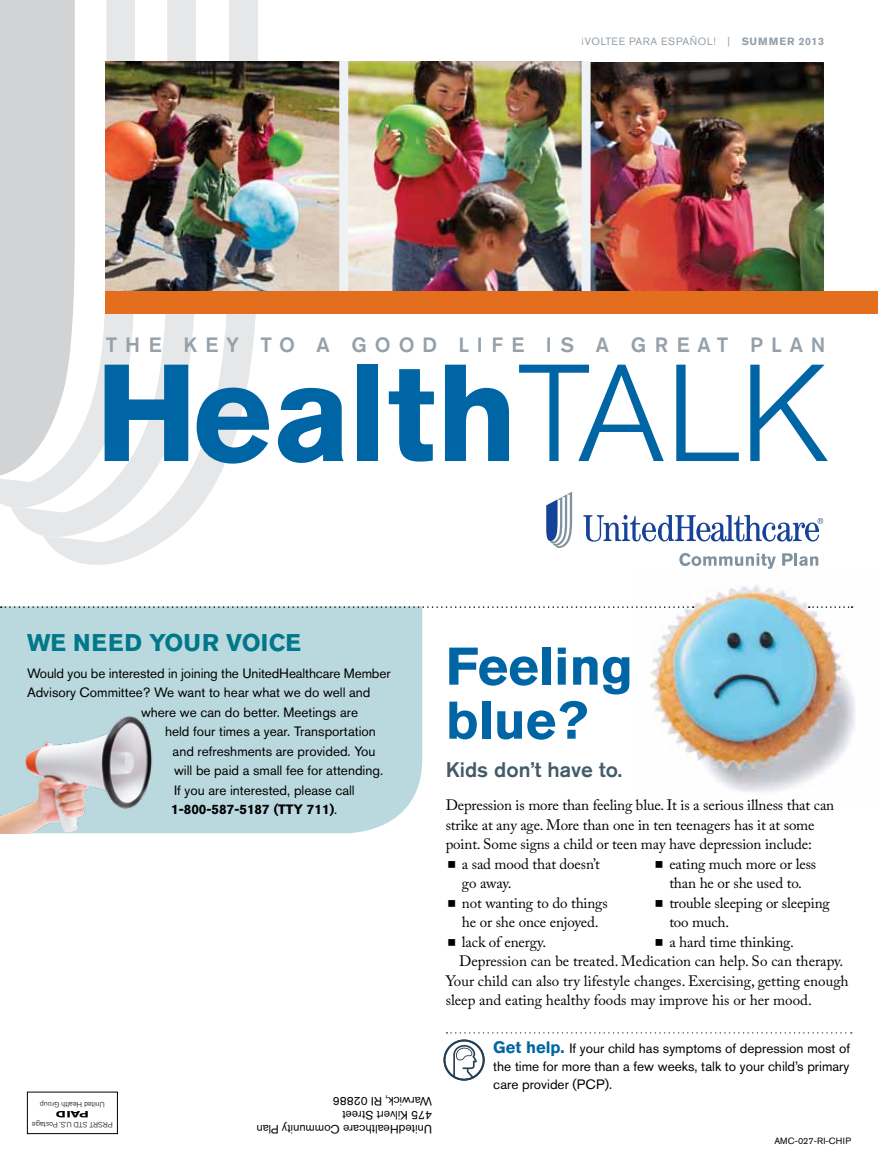
<style>
.page{position:relative;width:878px;height:1161px;background:#fff}
.page>*{position:absolute;margin:0;border:0;box-sizing:border-box;transform-origin:0 0}
.t1{font:700 136.5px "Akzidenz Grotesk BE";color:#0065a4}
.t2{font:700 52.5px/54px "Akzidenz Grotesk BE";color:#0065a4}
.t3{font:700 24px "Akzidenz Grotesk BE";color:#00788a}
.t4{font:500 21px "Akzidenz Grotesk BE";color:#425a69}
.t5{font:500 20.55px "Akzidenz Grotesk BE";letter-spacing:.39em;color:#95a0a9}
.t6{font:15px "Adobe Caslon Pro";letter-spacing:-.01em;color:#000}
.t7{font:13.5px/18px "Akzidenz Grotesk BE";color:#000;text-align:justify}
.t8{font:700 13.5px "Akzidenz Grotesk BE";color:#000}
.t9{font:12px/14.2px "Akzidenz Grotesk BE";color:#000}
.t10{font:10.5px "Akzidenz Grotesk BE";letter-spacing:.07em;color:#95a0a9}
.t11{font:700 10.5px "Akzidenz Grotesk BE";letter-spacing:.08em;color:#95a0a9}
.t12{font:9px "Akzidenz Grotesk BE";letter-spacing:.02em;color:#000}
.t13{font:700 9px "Akzidenz Grotesk BE";color:#000;scale:1.5 1}
.t14{font:300 7.5px "Akzidenz Grotesk BE";color:#000}
.s1{font-weight:400}
.s2{font-weight:300}
.s3{font-weight:700;font-size:16.5px;color:#0065a4}
</style>
<div class="page">
<img style="left:650px;top:585px;width:205px;height:208px">
<div style="left:0;top:606px;width:422px;height:227px;background:#bad9df"></div>
<svg style="left:1px;top:606px;width:692px;height:2px"></svg>
<svg style="left:808px;top:606px;width:44px;height:2px"></svg>
<svg style="left:443px;top:1032px;width:408px;height:49px"></svg>
<img style="left:0;top:716px;width:176px;height:117px">
<div style="left:27px;top:1092px;width:91px;height:42px;border:1px solid #000"></div>
<div style="left:0;top:0;width:11px;height:507px;background:#d1d3d4"></div>
<svg style="left:11px;top:0;width:32px;height:536px;background:#d5d7d8"></svg>
<svg style="left:43px;top:0;width:215px;height:565px"></svg>
<svg style="left:583px;top:515px;width:240px;height:27px"></svg>
<svg style="left:546px;top:492px;width:26px;height:56px"></svg>
<svg style="left:679px;top:553px;width:96px;height:16px"></svg>
<svg style="left:782px;top:553px;width:36px;height:13px"></svg>
<img style="left:106px;top:61px;width:233px;height:230px">
<img style="left:348px;top:61px;width:233px;height:230px">
<img style="left:590px;top:62px;width:234px;height:229px">
<div style="left:339px;top:61px;width:9px;height:242px;background:#eff2f4"></div>
<div style="left:581px;top:61px;width:9px;height:242px;background:#eff2f4"></div>
<div style="left:106px;top:291px;width:772px;height:23px;background:#e36f1e"></div>
<p class="t10" style="left:581px;top:35px;width:56px">¡Voltee para</p>
<p class="t10" style="left:661px;top:35px;width:15px">espa</p>
<p class="t11" style="left:689px;top:36px;width:136px"><span class="s1">Ñol! |</span> SUMMER 2013</p>
<p class="t5" style="left:106px;top:332px;width:619px">THE KEY T O A GOOD LIFE IS A GREAT</p>
<p class="t5" style="left:750px;top:332px;width:77px">PLAN</p>
<p class="t1" style="left:95px;top:334px;width:736px">HEALTH<span class="s2">TALK</span></p>
<p class="t3" style="left:27px;top:629px;width:275px">WE NEED YOUR VOICE</p>
<p class="t7" style="left:27px;top:664px;width:365px">Would you be interested in joining the UnitedHealthcare Member</p>
<p class="t7" style="left:27px;top:683px;width:345px">Advisory Committee? We want to hear what we do well and</p>
<p class="t7" style="left:141px;top:703px;width:218px">where we can do better. Meetings are</p>
<p class="t7" style="left:165px;top:722px;width:212px">held four times a year. Transportation</p>
<p class="t7" style="left:173px;top:742px;width:204px">and refreshments are provided. You</p>
<p class="t7" style="left:174px;top:761px;width:210px">will be paid a small fee for attending.</p>
<p class="t7" style="left:174px;top:781px;width:182px">If you are interested, please call</p>
<p class="t8" style="left:171px;top:802px;width:168px">1-800-587-5187 (TTY 711)<span class="s1">.</span></p>
<p class="t14" style="left:105px;top:1109px;width:66px;rotate:-180deg">United Health Group</p>
<p class="t13" style="left:89px;top:1119px;width:18px;rotate:-180deg">PAID</p>
<p class="t14" style="left:113px;top:1128px;width:82px;rotate:-180deg">PRSRT STD U.S. Postage</p>
<p class="t9" style="left:432px;top:1136px;width:177px;rotate:-180deg">UnitedHealthcare Community Plan<br>475 Kilvert Street<br>Warwick, RI 02886</p>
<p class="t2" style="left:446px;top:639px;width:189px">FEELING<br>BLUE?</p>
<p class="t4" style="left:446px;top:757px;width:178px">KIDS DON’T HAVE TO.</p>
<p class="t6" style="left:446px;top:796px;width:390px">Depression is more than feeling blue. It is a serious illness that can</p>
<p class="t6" style="left:446px;top:816px;width:370px">strike at any age. More than one in ten teenagers has it at some</p>
<p class="t6" style="left:446px;top:835px;width:367px">point. Some signs a child or teen may have depression include:</p>
<p class="t6" style="left:462px;top:855px;width:139px">a sad mood that doesn’t</p>
<p class="t6" style="left:462px;top:874px;width:51px">go away.</p>
<p class="t6" style="left:462px;top:894px;width:147px">not wanting to do things</p>
<p class="t6" style="left:462px;top:913px;width:138px">he or she once enjoyed.</p>
<p class="t6" style="left:462px;top:933px;width:86px">lack of energy.</p>
<p class="t6" style="left:669px;top:855px;width:148px">eating much more or less</p>
<p class="t6" style="left:669px;top:874px;width:134px">than he or she used to.</p>
<p class="t6" style="left:669px;top:894px;width:162px">trouble sleeping or sleeping</p>
<p class="t6" style="left:669px;top:913px;width:61px">too much.</p>
<p class="t6" style="left:669px;top:933px;width:126px">a hard time thinking.</p>
<p class="t6" style="left:459px;top:952px;width:385px">Depression can be treated. Medication can help. So can therapy.</p>
<p class="t6" style="left:446px;top:972px;width:404px">Your child can also try lifestyle changes. Exercising, getting enough</p>
<p class="t6" style="left:446px;top:991px;width:367px">sleep and eating healthy foods may improve his or her mood.</p>
<p class="t7" style="left:493px;top:1039px;width:358px"><span class="s3">GET HELP.</span> If your child has symptoms of depression most of the time for more than a few weeks, talk to your child’s primary care provider (PCP).</p>
<p class="t12" style="left:774px;top:1136px;width:78px">AMC-027-RI-CHIP</p>
</div>
